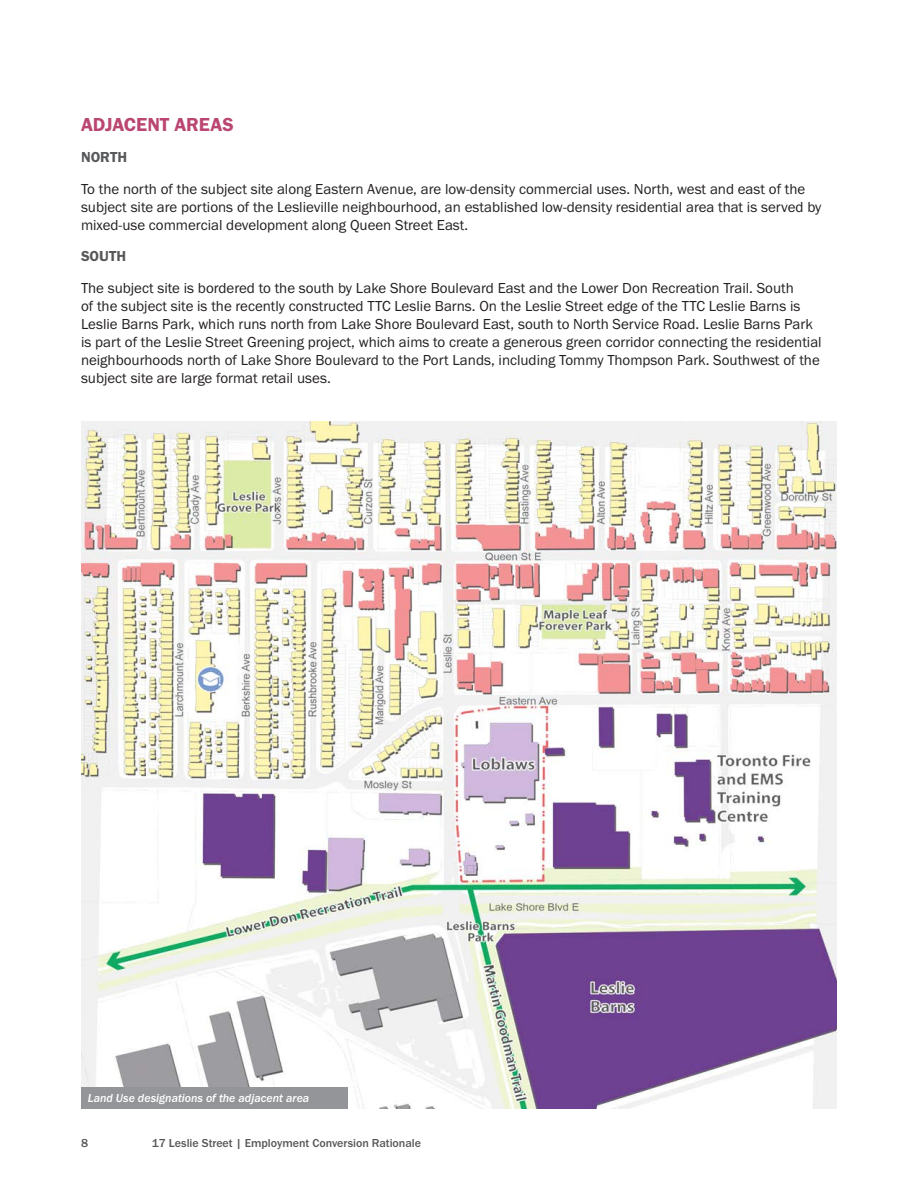
<style>
.page{position:relative;width:918px;height:1188px;background:#fff}
.page>*{position:absolute;margin:0;border:0;box-sizing:border-box;transform-origin:0 0}
.H3_Color{font:19.5px "Franklin Gothic URW Dem";color:#ba4671}
.body{font:15px/18px "Franklin Gothic URW Boo";color:#231f20}
.H4_Grey{font:15px "Franklin Gothic URW Dem";color:#57585a}
.t1{font:500 12px "Franklin Gothic URW";color:#57585a}
.t2{font:12px "Franklin Gothic URW Med Ita";color:#fff}
</style>
<div class="page">
<img style="left:81px;top:421px;width:756px;height:687px">
<div style="left:81px;top:1088px;width:267px;height:21px;background:#939598"></div>
<p class="H3_Color" style="left:81px;top:112px;width:154px">ADJACENT AREAS</p>
<p class="H4_Grey" style="left:81px;top:148px;width:48px">NORTH</p>
<p class="body" style="left:81px;top:179px;width:742px">To the north of the subject site along Eastern Avenue, are low-density commercial uses. North, west and east of the subject site are portions of the Leslieville neighbourhood, an established low-density residential area that is served by mixed-use commercial development along Queen Street East.</p>
<p class="H4_Grey" style="left:81px;top:247px;width:47px">SOUTH</p>
<p class="body" style="left:81px;top:278px;width:742px">The subject site is bordered to the south by Lake Shore Boulevard East and the Lower Don Recreation Trail. South<br>of the subject site is the recently constructed TTC Leslie Barns. On the Leslie Street edge of the TTC Leslie Barns is Leslie Barns Park, which runs north from Lake Shore Boulevard East, south to North Service Road. Leslie Barns Park is part of the Leslie Street Greening project, which aims to create a generous green corridor connecting the residential neighbourhoods north of Lake Shore Boulevard to the Port Lands, including Tommy Thompson Park. Southwest of the subject site are large format retail uses.</p>
<p class="t2" style="left:88px;top:1091px;width:223px">Land Use designations of the adjacent area</p>
<p class="t1" style="left:81px;top:1136px;width:9px">8</p>
<p class="t1" style="left:152px;top:1136px;width:271px">17 Leslie Street | Employment Conversion Rationale</p>
</div>
